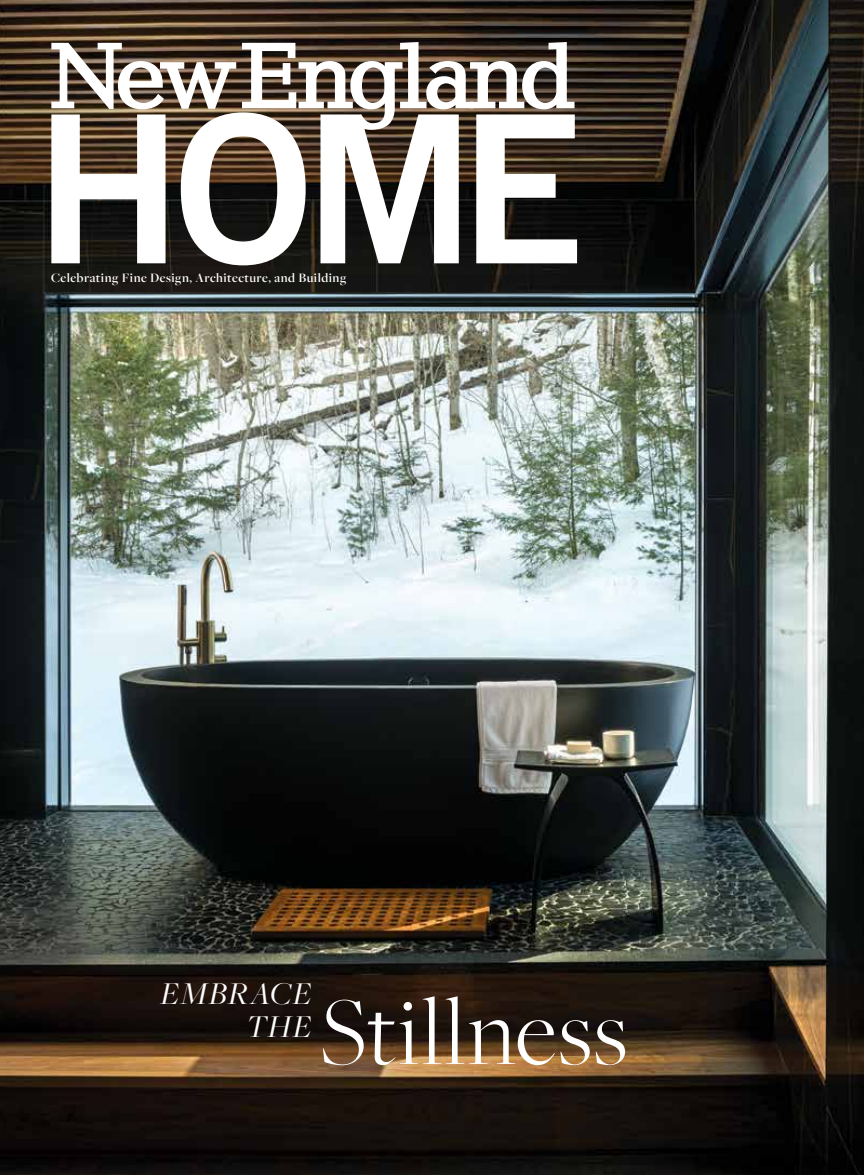
<style>
.page{position:relative;width:864px;height:1175px;background:#fff}
.page>*{position:absolute;margin:0;border:0;box-sizing:border-box;transform-origin:0 0}
.t1{font:300 100.5px "Freight Big Pro";letter-spacing:.02em;color:#fff}
.t2{font:italic 33px/33px "Freight Big Pro";letter-spacing:.03em;color:#fff;text-align:right}
.t3{font:600 13.35px "Freight Big Pro";letter-spacing:.035em;color:#fff}
</style>
<div class="page">
<img style="left:0;top:0;width:864px;height:1174px">
<svg style="left:51px;top:112px;width:526px;height:153px"></svg>
<svg style="left:51px;top:43px;width:185px;height:66px"></svg>
<svg style="left:242px;top:42px;width:333px;height:88px"></svg>
<p class="t3" style="left:51px;top:269px;width:297px">Celebrating Fine Design, Architecture, and Building</p>
<h2 class="t2" style="left:160px;top:976px;width:153px">EMBRACE<br>THE</h2>
<h1 class="t1" style="left:319px;top:967px;width:310px">Stillness</h1>
</div>
